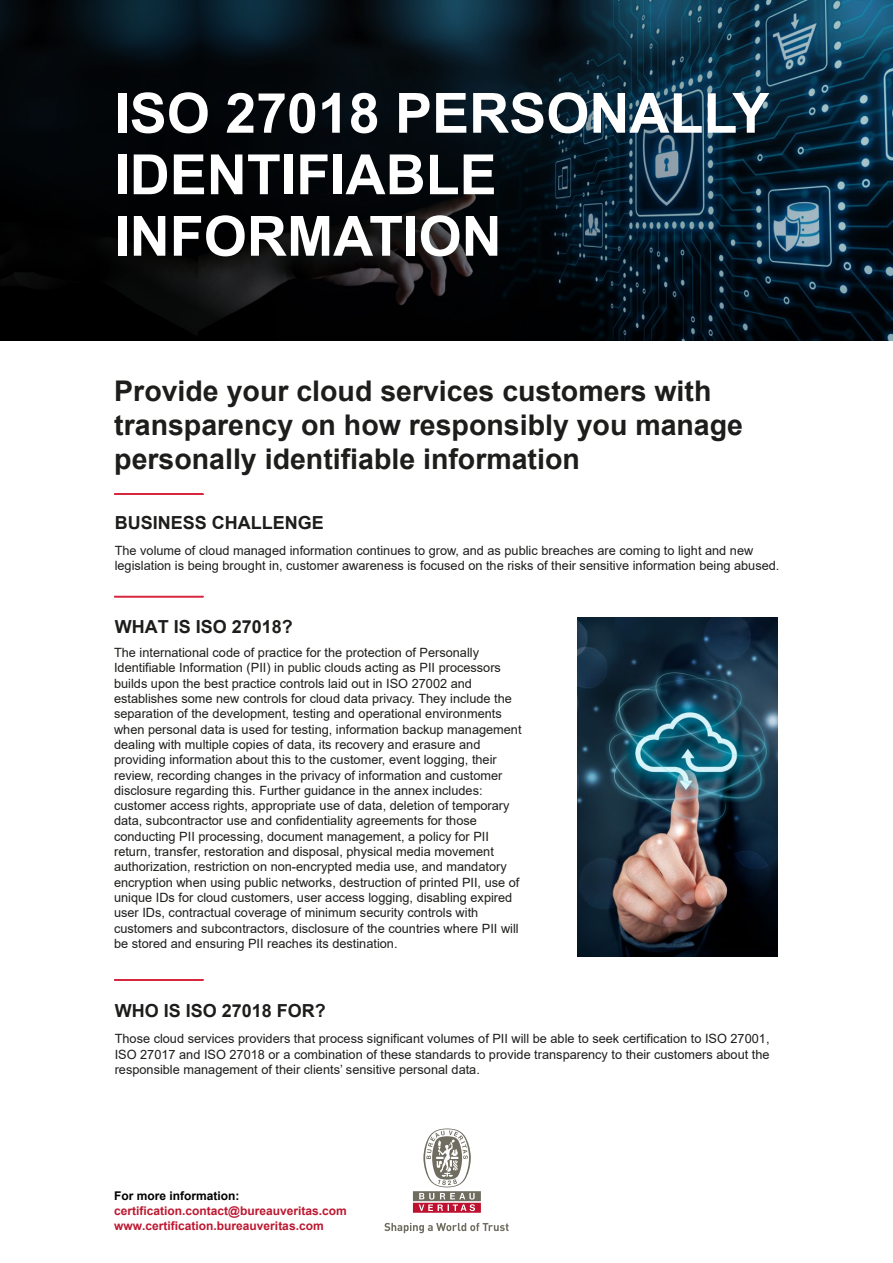
<style>
.page{position:relative;width:893px;height:1263px;background:#fff}
.page>*{position:absolute;margin:0;border:0;box-sizing:border-box;transform-origin:0 0}
.t1{font:700 55.5px/61.5px "Arial";color:#fff}
.t2{font:700 28.5px/34.2px "Arial";color:#1d1d1b}
.t3{font:700 18px "Arial";color:#1d1d1b}
.t4{font:12.75px/15.3px "Arial";color:#1d1d1b}
.t5{font:700 12px/15px "Arial";color:#bd1730}
.t6{font:700 12px "Arial";color:#010101}
</style>
<div class="page">
<svg style="left:1px;top:0;width:892px;height:341px;background:#0a1d28"></svg>
<svg style="left:1px;top:0;width:274px;height:340px;background:#03080b"></svg>
<hr style="left:114px;top:493px;width:89px;height:2px;background:#d7273e">
<hr style="left:114px;top:596px;width:89px;height:1px;background:#d7273e">
<hr style="left:114px;top:979px;width:89px;height:1px;background:#d7273e">
<img style="left:578px;top:617px;width:200px;height:339px">
<svg style="left:0;top:0;width:1px;height:343px"></svg>
<svg style="left:413px;top:1128px;width:68px;height:85px"></svg>
<svg style="left:384px;top:1223px;width:125px;height:10px"></svg>
<h1 class="t1" style="left:114px;top:83px;width:656px">ISO 27018 PERSONALLY<br>IDENTIFIABLE<br>INFORMATION</h1>
<h2 class="t2" style="left:114px;top:374px;width:630px">Provide your cloud services customers with transparency on how responsibly you manage personally identifiable information</h2>
<h3 class="t3" style="left:115px;top:510px;width:211px">BUSINESS CHALLENGE</h3>
<p class="t4" style="left:115px;top:542px;width:666px">The volume of cloud managed information continues to grow, and as public breaches are coming to light and new legislation is being brought in, customer awareness is focused on the risks of their sensitive information being abused.</p>
<h3 class="t3" style="left:115px;top:613px;width:180px">WHAT IS ISO 27018?</h3>
<p class="t4" style="left:114px;top:645px;width:409px">The international code of practice for the protection of Personally Identifiable Information (PII) in public clouds acting as PII processors builds upon the best practice controls laid out in ISO 27002 and establishes some new controls for cloud data privacy. They include the separation of the development, testing and operational environments when personal data is used for testing, information backup management dealing with multiple copies of data, its recovery and erasure and providing information about this to the customer, event logging, their review, recording changes in the privacy of information and customer disclosure regarding this. Further guidance in the annex includes: customer access rights, appropriate use of data, deletion of temporary data, subcontractor use and confidentiality agreements for those conducting PII processing, document management, a policy for PII return, transfer, restoration and disposal, physical media movement authorization, restriction on non-encrypted media use, and mandatory encryption when using public networks, destruction of printed PII, use of unique IDs for cloud customers, user access logging, disabling expired user IDs, contractual coverage of minimum security controls with customers and subcontractors, disclosure of the countries where PII will be stored and ensuring PII reaches its destination.</p>
<h3 class="t3" style="left:115px;top:997px;width:213px">WHO IS ISO 27018 FOR?</h3>
<p class="t4" style="left:115px;top:1031px;width:656px;text-align:justify">Those cloud services providers that process significant volumes of PII will be able to seek certification to ISO 27001, ISO 27017 and ISO 27018 or a combination of these standards to provide transparency to their customers about the responsible management of their clients’ sensitive personal data.</p>
<p class="t6" style="left:114px;top:1187px;width:127px">For more information:</p>
<p class="t5" style="left:114px;top:1203px;width:234px">certification.contact@bureauveritas.com www.certification.bureauveritas.com</p>
</div>
